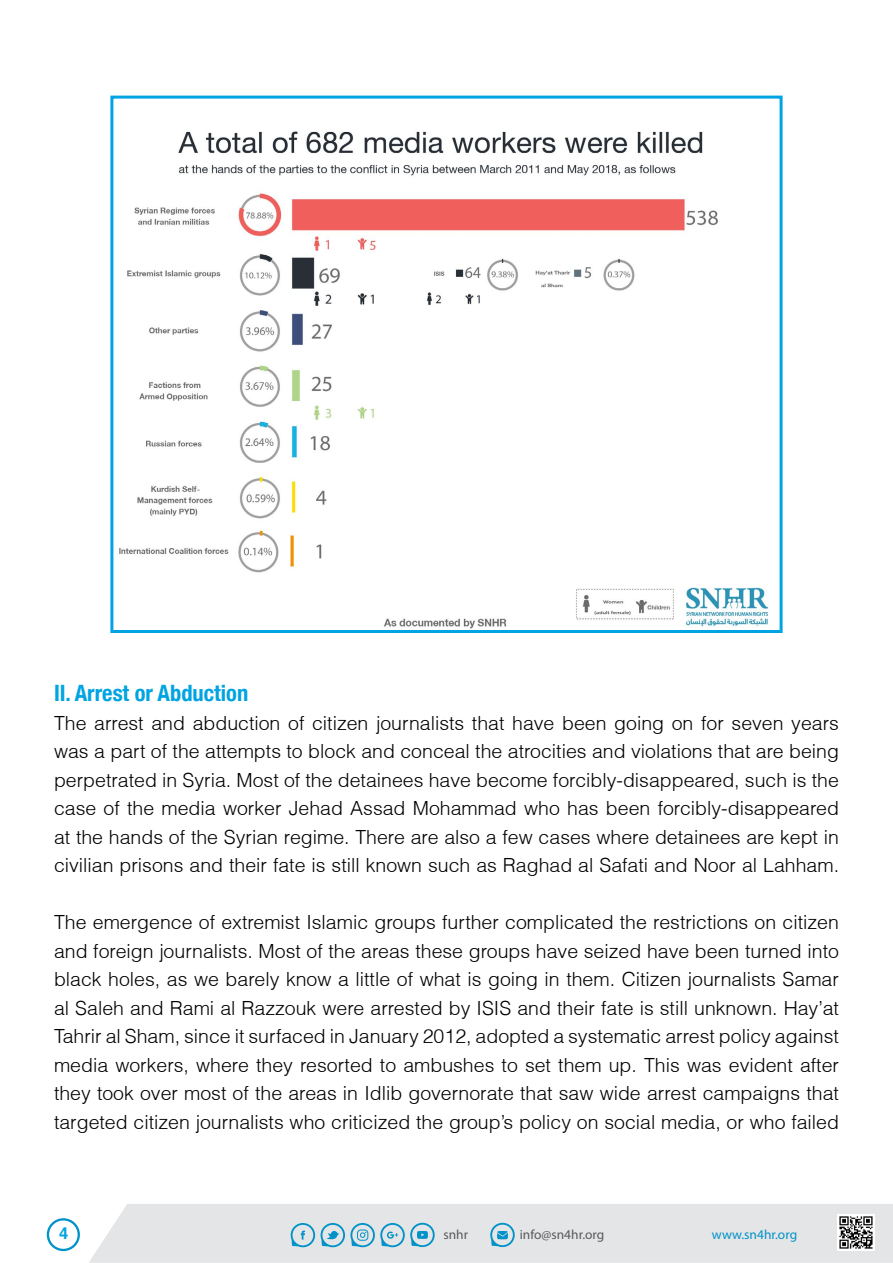
<style>
.page{position:relative;width:893px;height:1263px;background:#fff}
.page>*{position:absolute;margin:0;border:0;box-sizing:border-box;transform-origin:0 0}
.t1{font:700 condensed 22.5px "Helvetica Neue";color:#00a4e2}
.t2{font:300 19.5px/28.5px "Helvetica";color:#000;text-align:justify}
.t3{font:700 16.5px "Helvetica";color:#00a4e2}
.t4{font:13.35px "Myriad Pro";color:#58595b}
.t5{font:13.35px "Myriad Pro";color:#0092c8}
</style>
<div class="page">
<div style="left:89px;top:1204px;width:804px;height:59px;background:#e4e5e6"></div>
<svg style="left:291px;top:1223px;width:24px;height:24px"></svg>
<svg style="left:321px;top:1223px;width:114px;height:24px;background:#a1ccdd"></svg>
<svg style="left:490px;top:1223px;width:25px;height:24px"></svg>
<img style="left:837px;top:1214px;width:37px;height:37px">
<svg style="left:47px;top:1218px;width:33px;height:33px"></svg>
<img style="left:119px;top:131px;width:650px;height:498px">
<div style="left:110px;top:96px;width:673px;height:537px;border:3px solid #00a4e2"></div>
<p class="t1" style="left:54px;top:679px;width:196px">.I I Arrest or Abduction</p>
<p class="t2" style="left:54px;top:708px;width:787px">The arrest and abduction of citizen journalists that have been going on for seven years was a part of the attempts to block and conceal the atrocities and violations that are being perpetrated in Syria. Most of the detainees have become forcibly-disappeared, such is the case of the media worker Jehad Assad Mohammad who has been forcibly-disappeared at the hands of the Syrian regime. There are also a few cases where detainees are kept in civilian prisons and their fate is still known such as Raghad al Safati and Noor al Lahham.</p>
<p class="t2" style="left:54px;top:908px;width:786px">The emergence of extremist Islamic groups further complicated the restrictions on citizen and foreign journalists. Most of the areas these groups have seized have been turned into black holes, as we barely know a little of what is going in them. Citizen journalists Samar al Saleh and Rami al Razzouk were arrested by ISIS and their fate is still unknown. Hay’at Tahrir al Sham, since it surfaced in January 2012, adopted a systematic arrest policy against media workers, where they resorted to ambushes to set them up. This was evident after they took over most of the areas in Idlib governorate that saw wide arrest campaigns that targeted citizen journalists who criticized the groups’ policy on social media, or who failed</p>
<p class="t3" style="left:59px;top:1223px;width:11px">4</p>
<p class="t4" style="left:443px;top:1226px;width:26px">snhr</p>
<p class="t4" style="left:520px;top:1226px;width:86px">info@sn4hr.org</p>
<p class="t5" style="left:712px;top:1226px;width:87px">www.sn4hr.org</p>
</div>
